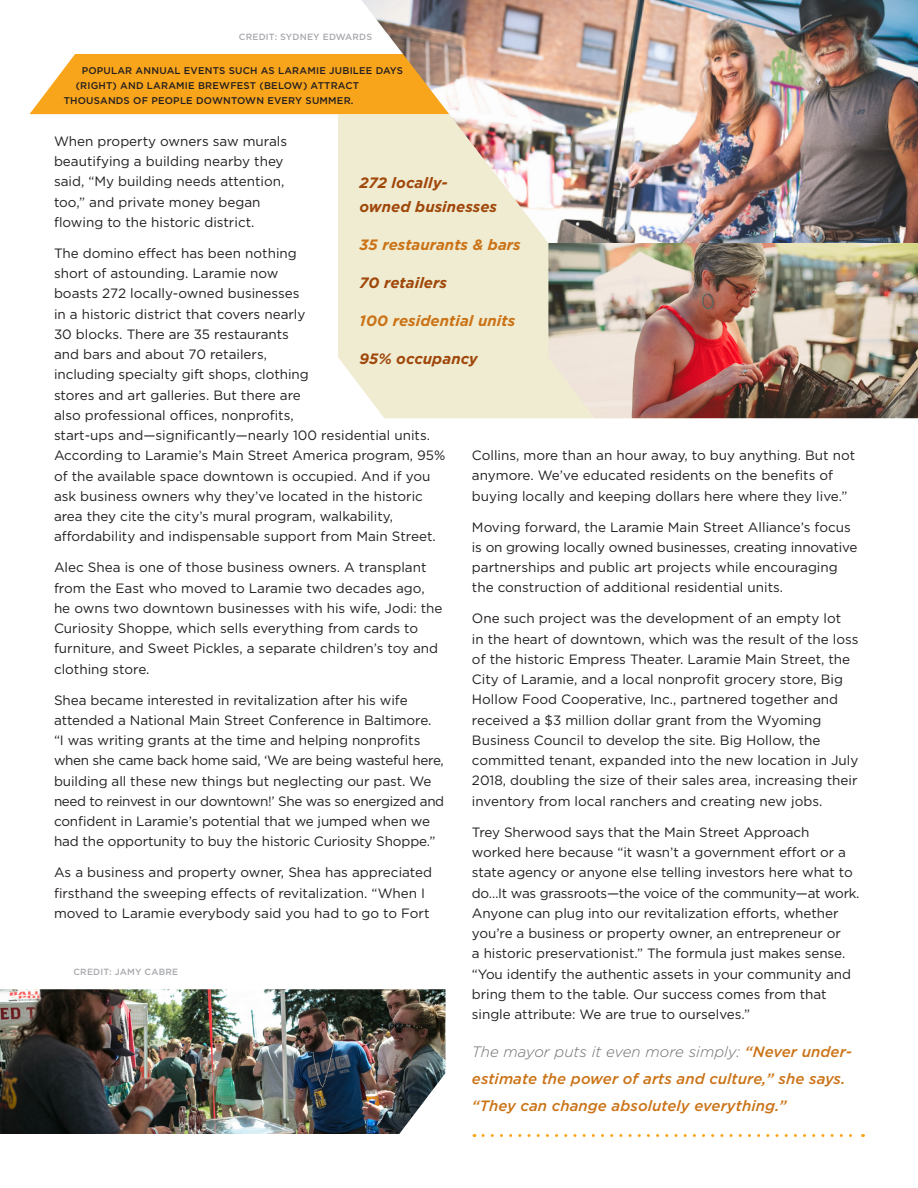
<style>
.page{position:relative;width:918px;height:1188px;background:#fff}
.page>*{position:absolute;margin:0;border:0;box-sizing:border-box;transform-origin:0 0}
._01_CALLOUT_QUOTE{font:italic 500 15px/27px "Gotham";letter-spacing:.005em;color:#cb7317}
._01_CALLOUT_QUOTE-2{font:italic 700 15px/24px "Gotham";letter-spacing:.005em;color:#a0470a}
._01_CALLOUT_QUOTE-3{font:italic 700 15px "Gotham";letter-spacing:.005em;color:#cb7317}
._01_BODY{font:13.5px/20.2px "Gotham";color:#231f20}
._03_LABEL_GRAY{font:500 9.75px "Gotham";letter-spacing:.02em;color:#231f20}
._03_LABEL_GRAY-2{font:500 9px "Gotham";letter-spacing:.02em;color:#a8a9ad}
.s1{font-weight:300;color:#6c6d70}
</style>
<div class="page">
<div style="left:338px;top:114px;width:210px;height:304px;background:#efecd2"></div>
<img style="left:548px;top:243px;width:370px;height:175px">
<div style="left:30px;top:54px;width:331px;height:60px;background:#f9a51b"></div>
<img style="left:361px;top:0;width:557px;height:243px">
<svg style="left:483px;top:1134px;width:380px;height:3px"></svg>
<img style="left:0;top:989px;width:446px;height:145px">
<p class="_03_LABEL_GRAY-2" style="left:239px;top:31px;width:135px">CREDIT: SYDNEY EDWARDS</p>
<p class="_03_LABEL_GRAY" style="left:82px;top:65px;width:323px">POPULAR ANNUAL EVENTS SUCH AS LARAMIE JUBILEE DAYS</p>
<p class="_03_LABEL_GRAY" style="left:76px;top:80px;width:285px">(RIGHT) AND LARAMIE BREWFEST (BELOW) ATTRACT</p>
<p class="_03_LABEL_GRAY" style="left:64px;top:95px;width:291px">THOUSANDS OF PEOPLE DOWNTOWN EVERY SUMMER.</p>
<p class="_01_BODY" style="left:54px;top:131px;width:235px">When property owners saw murals beautifying a building nearby they said, “My building needs attention, too,” and private money began flowing to the historic district.</p>
<p class="_01_BODY" style="left:54px;top:243px;width:393px">The domino effect has been nothing<br>short of astounding. Laramie now<br>boasts 272 locally-owned businesses<br>in a historic district that covers nearly<br>30 blocks. There are 35 restaurants<br>and bars and about 70 retailers,<br>including specialty gift shops, clothing<br>stores and art galleries. But there are<br>also professional offices, nonprofits,<br>start-ups and—significantly—nearly 100 residential units.<br>According to Laramie’s Main Street America program, 95% of the available space downtown is occupied. And if you ask business owners why they’ve located in the historic area they cite the city’s mural program, walkability, affordability and indispensable support from Main Street.</p>
<p class="_01_BODY" style="left:54px;top:557px;width:390px">Alec Shea is one of those business owners. A transplant from the East who moved to Laramie two decades ago, he owns two downtown businesses with his wife, Jodi: the Curiosity Shoppe, which sells everything from cards to furniture, and Sweet Pickles, a separate children’s toy and clothing store.</p>
<p class="_01_BODY" style="left:54px;top:690px;width:392px">Shea became interested in revitalization after his wife attended a National Main Street Conference in Baltimore. “I was writing grants at the time and helping nonprofits when she came back home said, ‘We are being wasteful here, building all these new things but neglecting our past. We need to reinvest in our downtown!’ She was so energized and confident in Laramie’s potential that we jumped when we had the opportunity to buy the historic Curiosity Shoppe.”</p>
<p class="_01_BODY" style="left:54px;top:863px;width:380px">As a business and property owner, Shea has appreciated firsthand the sweeping effects of revitalization. “When I moved to Laramie everybody said you had to go to Fort</p>
<p class="_01_CALLOUT_QUOTE-2" style="left:360px;top:170px;width:139px">272 locally&shy;owned businesses</p>
<p class="_01_CALLOUT_QUOTE-3" style="left:360px;top:235px;width:163px">35 restaurants &amp; bars</p>
<p class="_01_CALLOUT_QUOTE-2" style="left:360px;top:270px;width:89px">70 retailers</p>
<p class="_01_CALLOUT_QUOTE-3" style="left:360px;top:311px;width:157px">100 residential units</p>
<p class="_01_CALLOUT_QUOTE-2" style="left:360px;top:346px;width:120px">95% occupancy</p>
<p class="_01_BODY" style="left:472px;top:445px;width:385px">Collins, more than an hour away, to buy anything. But not anymore. We’ve educated residents on the benefits of buying locally and keeping dollars here where they live.”</p>
<p class="_01_BODY" style="left:472px;top:517px;width:387px">Moving forward, the Laramie Main Street Alliance’s focus is on growing locally owned businesses, creating innovative partnerships and public art projects while encouraging the construction of additional residential units.</p>
<p class="_01_BODY" style="left:472px;top:608px;width:388px">One such project was the development of an empty lot<br>in the heart of downtown, which was the result of the loss of the historic Empress Theater. Laramie Main Street, the City of Laramie, and a local nonprofit grocery store, Big Hollow Food Cooperative, Inc., partnered together and received a $3 million dollar grant from the Wyoming Business Council to develop the site. Big Hollow, the committed tenant, expanded into the new location in July 2018, doubling the size of their sales area, increasing their inventory from local ranchers and creating new jobs.</p>
<p class="_01_BODY" style="left:472px;top:822px;width:389px">Trey Sherwood says that the Main Street Approach worked here because “it wasn’t a government effort or a state agency or anyone else telling investors here what to do…It was grassroots—the voice of the community—at work.<br>Anyone can plug into our revitalization efforts, whether you’re a business or property owner, an entrepreneur or<br>a historic preservationist.” The formula just makes sense. “You identify the authentic assets in your community and bring them to the table. Our success comes from that single attribute: We are true to ourselves.”</p>
<p class="_01_CALLOUT_QUOTE" style="left:472px;top:1038px;width:382px"><span class="s1">The mayor puts it even more simply:</span> “Never under&shy;estimate the power of arts and culture,” she says. “They can change absolutely everything.”</p>
<p class="_03_LABEL_GRAY-2" style="left:74px;top:966px;width:106px">CREDIT: JAMY CABRE</p>
</div>
